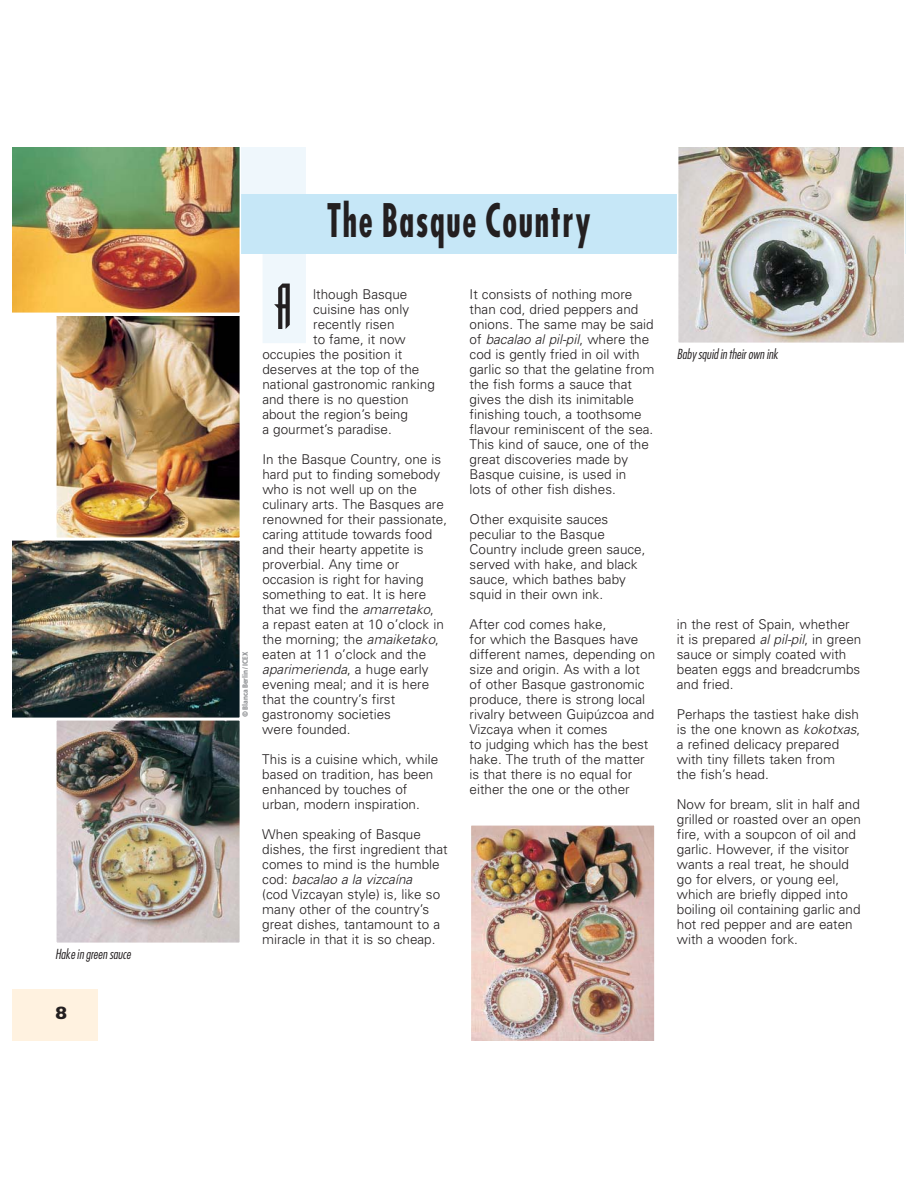
<style>
.page{position:relative;width:918px;height:1188px;background:#fff}
.page>*{position:absolute;margin:0;border:0;box-sizing:border-box;transform-origin:0 0}
.t1{font:60px "Dog";color:#231f20}
.t2{font:700 condensed 45px "Futura";letter-spacing:.05em;color:#231f20;scale:.75 1}
.t3{font:800 18px "Gill Sans";color:#231f20}
.t4{font:300 13.5px/15px "Univers";color:#231f20}
.t5{font:italic 300 condensed 13.5px "Futura";color:#231f20}
.t6{font:900 7.5px "Frutiger";color:#939598}
.s1{font-style:italic}
</style>
<div class="page">
<img style="left:13px;top:540px;width:227px;height:178px">
<svg style="left:241px;top:148px;width:65px;height:195px;fill:#eff7fc"></svg>
<div style="left:13px;top:194px;width:892px;height:60px;background:#c6e7f7"></div>
<img style="left:13px;top:148px;width:228px;height:165px">
<div style="left:13px;top:989px;width:85px;height:51px;background:#fff2e0"></div>
<img style="left:58px;top:317px;width:180px;height:219px">
<div style="left:55px;top:314px;width:186px;height:225px;border:2px solid #fff"></div>
<img style="left:58px;top:722px;width:180px;height:219px">
<div style="left:55px;top:719px;width:186px;height:225px;border:2px solid #fff"></div>
<img style="left:677px;top:148px;width:228px;height:195px">
<img style="left:471px;top:825px;width:184px;height:215px">
<p class="t5" style="left:55px;top:948px;width:77px">Hake in green sauce</p>
<h3 class="t3" style="left:55px;top:1007px;width:14px">8</h3>
<p class="t6" style="left:242px;top:717px;width:67px;rotate:-90deg">© Blanca Berlin / ICEX</p>
<h2 class="t2" style="left:327px;top:200px;width:353px">The Basque Country</h2>
<h1 class="t1" style="left:276px;top:284px;width:17px">A</h1>
<p class="t4" style="left:313px;top:288px;width:96px">lthough Basque</p>
<p class="t4" style="left:313px;top:303px;width:98px">cuisine has only</p>
<p class="t4" style="left:313px;top:318px;width:83px">recently risen</p>
<p class="t4" style="left:313px;top:333px;width:94px">to fame, it now</p>
<p class="t4" style="left:262px;top:348px;width:141px">occupies the position it</p>
<p class="t4" style="left:262px;top:363px;width:159px">deserves at the top of the</p>
<p class="t4" style="left:262px;top:378px;width:174px">national gastronomic ranking</p>
<p class="t4" style="left:262px;top:393px;width:148px">and there is no question</p>
<p class="t4" style="left:262px;top:408px;width:147px">about the region’s being</p>
<p class="t4" style="left:262px;top:423px;width:131px">a gourmet’s paradise.</p>
<p class="t4" style="left:262px;top:453px;width:186px">In the Basque Country, one is hard put to finding somebody who is not well up on the culinary arts. The Basques are renowned for their passionate, caring attitude towards food and their hearty appetite is proverbial. Any time or occasion is right for having something to eat. It is here that we find the <span class="s1">amarretako</span>,<br>a repast eaten at 10 o’clock in the morning; the <span class="s1">amaiketako</span>, eaten at 11 o’clock and the <span class="s1">aparimerienda</span>, a huge early evening meal; and it is here that the country’s first gastronomy societies<br>were founded.</p>
<p class="t4" style="left:262px;top:753px;width:177px">This is a cuisine which, while based on tradition, has been enhanced by touches of urban, modern inspiration.</p>
<p class="t4" style="left:262px;top:828px;width:187px">When speaking of Basque dishes, the first ingredient that comes to mind is the humble cod: <span class="s1">bacalao a la vizcaína<br></span>(cod Vizcayan style) is, like so many other of the country’s great dishes, tantamount to a miracle in that it is so cheap.</p>
<p class="t4" style="left:470px;top:288px;width:186px">It consists of nothing more than cod, dried peppers and onions. The same may be said of <span class="s1">bacalao al pil-pil</span>, where the cod is gently fried in oil with garlic so that the gelatine from the fish forms a sauce that gives the dish its inimitable finishing touch, a toothsome flavour reminiscent of the sea.<br>This kind of sauce, one of the great discoveries made by<br>Basque cuisine, is used in<br>lots of other fish dishes.</p>
<p class="t4" style="left:470px;top:513px;width:177px">Other exquisite sauces peculiar to the Basque<br>Country include green sauce, served with hake, and black sauce, which bathes baby squid in their own ink.</p>
<p class="t4" style="left:470px;top:618px;width:187px">After cod comes hake,<br>for which the Basques have different names, depending on size and origin. As with a lot<br>of other Basque gastronomic produce, there is strong local rivalry between Guipúzcoa and<br>Vizcaya when it comes<br>to judging which has the best hake. The truth of the matter is that there is no equal for either the one or the other</p>
<p class="t4" style="left:677px;top:618px;width:186px">in the rest of Spain, whether<br>it is prepared <span class="s1">al pil-pil</span>, in green sauce or simply coated with beaten eggs and breadcrumbs and fried.</p>
<p class="t5" style="left:677px;top:348px;width:103px">Baby squid in their own ink</p>
<p class="t4" style="left:677px;top:708px;width:185px">Perhaps the tastiest hake dish is the one known as <span class="s1">kokotxas</span>, a refined delicacy prepared with tiny fillets taken from<br>the fish’s head.</p>
<p class="t4" style="left:677px;top:798px;width:186px">Now for bream, slit in half and grilled or roasted over an open fire, with a soupcon of oil and garlic. However, if the visitor wants a real treat, he should go for elvers, or young eel, which are briefly dipped into boiling oil containing garlic and hot red pepper and are eaten with a wooden fork.</p>
</div>
